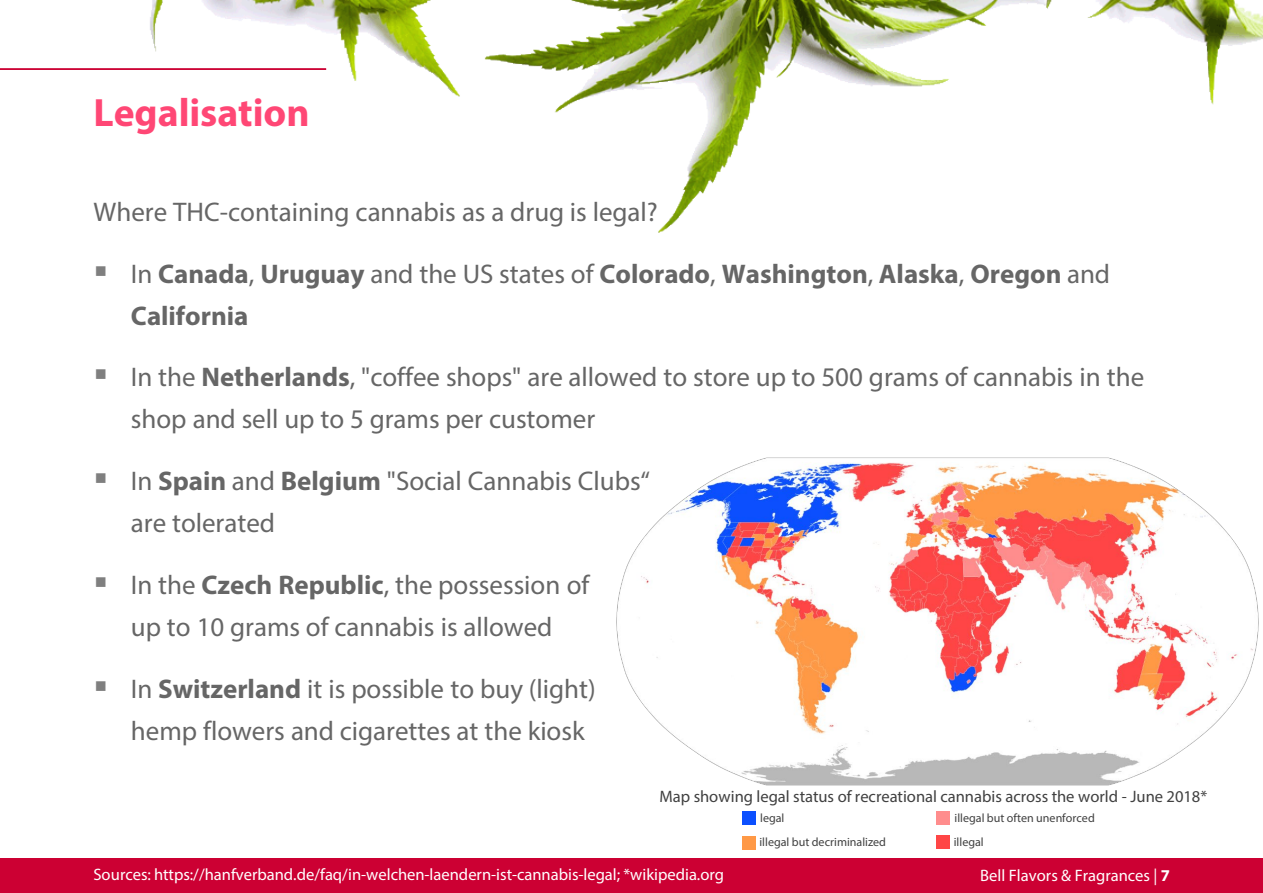
<style>
.page{position:relative;width:1263px;height:893px;background:#fff}
.page>*{position:absolute;margin:0;border:0;box-sizing:border-box;transform-origin:0 0}
.t1{font:700 39.6px "Myriad Pro";color:#ff4775}
.t2{font:27px/42.2px "Myriad Pro";color:#666}
.t3{font:700 27px/42.2px "Myriad Pro";color:#666}
.t4{font:16.5px "Myriad Pro";color:#fff}
.t5{font:16.5px "Myriad Pro";color:#404040}
.t6{font:12px "Myriad Pro";letter-spacing:.005em;color:#404040}
.s1{color:#7f7f7f}
.s2{font-weight:400}
.s3{font-weight:700}
</style>
<div class="page">
<div style="left:0;top:858px;width:1263px;height:35px;background:#c03"></div>
<img style="left:150px;top:0;width:1113px;height:233px">
<hr style="left:0;top:68px;width:326px;height:2px;background:#c03">
<img style="left:616px;top:457px;width:643px;height:329px">
<div style="left:742px;top:812px;width:13px;height:13px;background:#0c50ff"></div>
<div style="left:742px;top:836px;width:13px;height:13px;background:#ff9946"></div>
<div style="left:937px;top:811px;width:13px;height:13px;background:#ff8d8d"></div>
<div style="left:937px;top:835px;width:13px;height:13px;background:#ff4646"></div>
<h2 class="t1" style="left:94px;top:86px;width:218px">Legalisation</h2>
<p class="t2" style="left:94px;top:190px;width:566px">Where THC-containing cannabis as a drug is legal?</p>
<p class="t3" style="left:131px;top:251px;width:981px;text-indent:-37px"><span class="s1">▪</span> <span class="s2">In</span> Canada<span class="s2">,</span> Uruguay <span class="s2">and the US states of</span> Colorado<span class="s2">,</span> Washington<span class="s2">,</span> Alaska<span class="s2">,</span> Oregon <span class="s2">and<br></span>California</p>
<p class="t2" style="left:131px;top:356px;width:1015px;text-indent:-37px"><span class="s1">▪</span> In the <span class="s3">Netherlands</span>, "coffee shops" are allowed to store up to 500 grams of cannabis in the shop and sell up to 5 grams per customer</p>
<p class="t2" style="left:131px;top:459px;width:521px;text-indent:-37px"><span class="s1">▪</span> In <span class="s3">Spain</span> and <span class="s3">Belgium</span> "Social Cannabis Clubs“ are tolerated</p>
<p class="t2" style="left:94px;top:563px;width:497px;text-align:center"><span class="s1">▪</span> In the <span class="s3">Czech Republic</span>, the possession of up to 10 grams of cannabis is allowed</p>
<p class="t2" style="left:131px;top:667px;width:466px;text-indent:-37px"><span class="s1">▪</span> In <span class="s3">Switzerland</span> it is possible to buy (light) hemp flowers and cigarettes at the kiosk</p>
<p class="t5" style="left:659px;top:786px;width:549px">Map showing legal status of recreational cannabis across the world - June 2018*</p>
<p class="t6" style="left:760px;top:811px;width:26px">legal</p>
<p class="t6" style="left:759px;top:834px;width:128px">illegal but decriminalized</p>
<p class="t6" style="left:954px;top:811px;width:142px">illegal but often unenforced</p>
<p class="t6" style="left:954px;top:834px;width:32px">illegal</p>
<p class="t4" style="left:94px;top:864px;width:632px">Sources: https://hanfverband.de/faq/in-welchen-laendern-ist-cannabis-legal; *wikipedia.org</p>
<p class="t4" style="left:980px;top:865px;width:191px">Bell Flavors &amp; Fragrances | <span class="s3">7</span></p>
</div>
